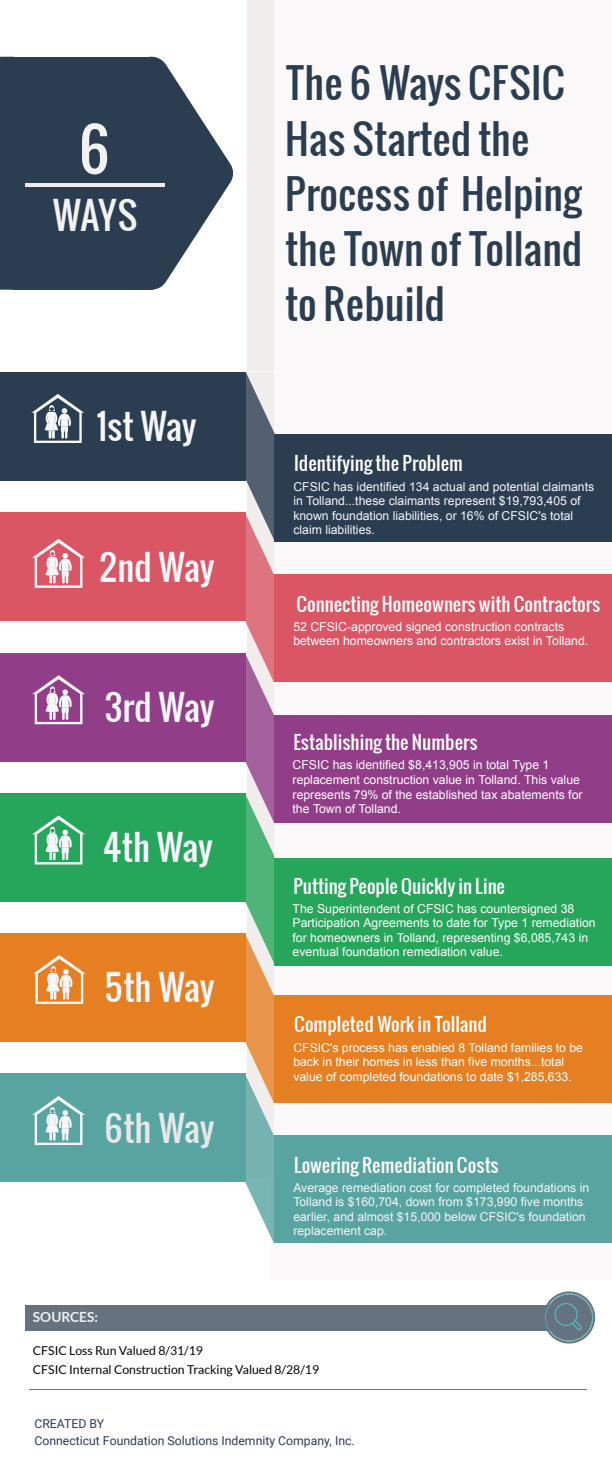
<style>
.page{position:relative;width:612px;height:1468px;background:#fff}
.page>*{position:absolute;margin:0;border:0;box-sizing:border-box;transform-origin:0 0}
.t1{font:57.4px "Oswald";color:#f2f2f2}
.t2{font:39.8px/55.1px "Oswald";color:#2b3d51}
.t3{font:36.8px "Oswald";color:#f2f2f2}
.t4{font:34.5px "Oswald";letter-spacing:-.015em;color:#f5f6fa}
.t5{font:34.5px "Oswald";letter-spacing:-.01em;color:#e6e7e8}
.t6{font:18.4px "Oswald";color:#fff}
.t7{font:700 13.8px "Lato";color:#eee}
.t8{font:12.3px/14.6px "Arial";color:#fff}
.t9{font:12.3px/14.6px "Arial";color:#f5f6fa}
.t10{font:12.3px/19.1px "Lato";color:#000}
.t11{font:12.3px/16.9px "Roboto";color:#2b3d51}
</style>
<div class="page">
<div style="left:252px;top:0;width:360px;height:372px;background:#faf8f8"></div>
<div style="left:12px;top:57px;width:140px;height:233px;background:#2b3d51"></div>
<svg style="left:152px;top:57px;width:81px;height:233px"></svg>
<div style="left:0;top:57px;width:12px;height:233px;background:#2b3d51"></div>
<div style="left:247px;top:0;width:26px;height:371px;background:#f2eded"></div>
<hr style="left:25px;top:183px;width:139px;height:4px;background:#f2eded">
<div style="left:272px;top:372px;width:340px;height:907px;background:#faf8f8"></div>
<div style="left:0;top:372px;width:246px;height:108px;background:#2b3d51"></div>
<div style="left:274px;top:434px;width:338px;height:108px;background:#2b3d51"></div>
<div style="left:0;top:512px;width:246px;height:108px;background:#da5664"></div>
<div style="left:274px;top:574px;width:338px;height:108px;background:#da5664"></div>
<div style="left:0;top:653px;width:246px;height:108px;background:#913d88"></div>
<div style="left:274px;top:715px;width:338px;height:107px;background:#913d88"></div>
<div style="left:0;top:793px;width:246px;height:108px;background:#26a65b"></div>
<div style="left:274px;top:858px;width:338px;height:107px;background:#26a65b"></div>
<div style="left:0;top:933px;width:246px;height:108px;background:#e67e22"></div>
<div style="left:274px;top:995px;width:338px;height:107px;background:#e67e22"></div>
<svg style="left:245px;top:372px;width:30px;height:871px"></svg>
<div style="left:0;top:1073px;width:246px;height:108px;background:#57a4a0"></div>
<div style="left:274px;top:1135px;width:338px;height:107px;background:#57a4a0"></div>
<svg style="left:31px;top:394px;width:53px;height:49px"></svg>
<svg style="left:32px;top:539px;width:53px;height:48px"></svg>
<svg style="left:32px;top:675px;width:53px;height:49px"></svg>
<svg style="left:32px;top:815px;width:53px;height:49px"></svg>
<svg style="left:33px;top:955px;width:53px;height:48px"></svg>
<svg style="left:32px;top:1096px;width:53px;height:48px"></svg>
<div style="left:25px;top:1304px;width:532px;height:26px;background:#65727f"></div>
<svg style="left:543px;top:1291px;width:52px;height:52px"></svg>
<h1 class="t1" style="left:78px;top:105px;width:34px">6</h1>
<h3 class="t3" style="left:52px;top:187px;width:87px">WAYS</h3>
<h3 class="t4" style="left:96px;top:400px;width:101px">1st Way</h3>
<h3 class="t4" style="left:99px;top:540px;width:117px">2nd Way</h3>
<h3 class="t4" style="left:104px;top:680px;width:112px">3rd Way</h3>
<h3 class="t4" style="left:103px;top:821px;width:111px">4th Way</h3>
<h3 class="t4" style="left:104px;top:961px;width:112px">5th Way</h3>
<h3 class="t5" style="left:104px;top:1101px;width:112px">6th Way</h3>
<h2 class="t2" style="left:285px;top:55px;width:299px">The 6 Ways CFSIC<br>Has Started the<br>Process of Helping the Town of Tolland to Rebuild</h2>
<h3 class="t6" style="left:294px;top:449px;width:170px">Identifying the Problem</h3>
<p class="t9" style="left:293px;top:479px;width:302px">CFSIC has identified 134 actual and potential claimants in Tolland...these claimants represent $19,793,405 of known foundation liabilities, or 16% of CFSIC's total claim liabilities.</p>
<h3 class="t6" style="left:296px;top:589px;width:305px">Connecting Homeowners with Contractors</h3>
<p class="t8" style="left:293px;top:619px;width:296px">52 CFSIC-approved signed construction contracts between homeowners and contractors exist in Tolland.</p>
<h3 class="t6" style="left:293px;top:728px;width:186px">Establishing the Numbers</h3>
<p class="t8" style="left:293px;top:757px;width:292px">CFSIC has identified $8,413,905 in total Type 1 replacement construction value in Tolland. This value represents 79% of the established tax abatements for the Town of Tolland.</p>
<h3 class="t6" style="left:293px;top:871px;width:213px">Putting People Quickly in Line</h3>
<p class="t8" style="left:293px;top:901px;width:305px">The Superintendent of CFSIC has countersigned 38<br>Participation Agreements to date for Type 1 remediation for homeowners in Tolland, representing $6,085,743 in eventual foundation remediation value.</p>
<h3 class="t6" style="left:294px;top:1010px;width:194px">Completed Work in Tolland</h3>
<p class="t8" style="left:293px;top:1039px;width:291px">CFSIC's process has enabled 8 Tolland families to be back in their homes in less than five months...total value of completed foundations to date $1,285,633.</p>
<h3 class="t6" style="left:294px;top:1150px;width:206px">Lowering Remediation Costs</h3>
<p class="t9" style="left:293px;top:1179px;width:298px">Average remediation cost for completed foundations in Tolland is $160,704, down from $173,990 five months earlier, and almost $15,000 below CFSIC's foundation replacement cap.</p>
<p class="t7" style="left:33px;top:1308px;width:67px">SOURCES:</p>
<p class="t10" style="left:33px;top:1340px;width:288px">CFSIC Loss Run Valued 8/31/19<br>CFSIC Internal Construction Tracking Valued 8/28/19</p>
<p class="t11" style="left:34px;top:1414px;width:322px">CREATED BY<br>Connecticut Foundation Solutions Indemnity Company, Inc.</p>
</div>
